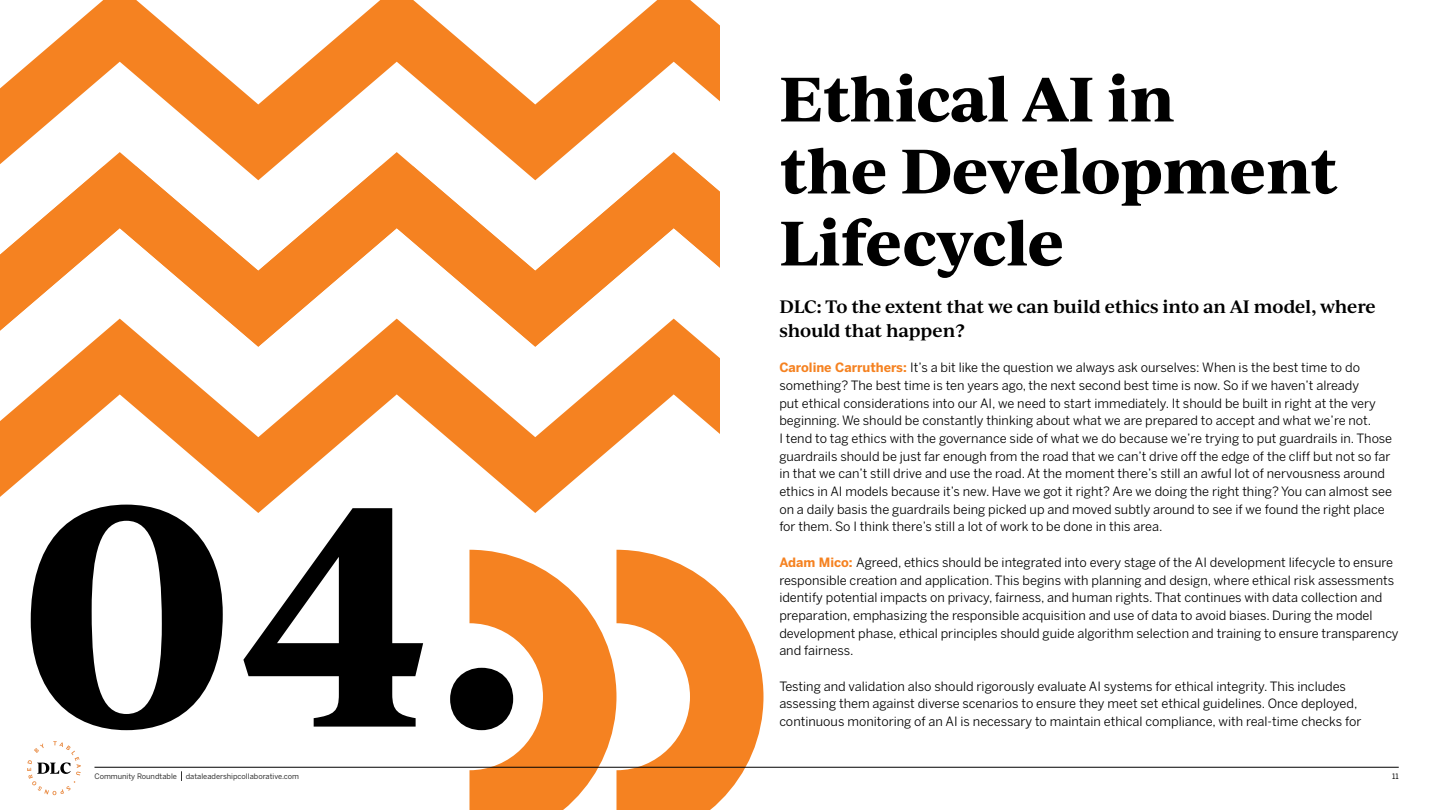
<style>
.page{position:relative;width:1440px;height:810px;background:#fff}
.page>*{position:absolute;margin:0;border:0;box-sizing:border-box;transform-origin:0 0}
.t1{font:700 300px "Ivy Journal";color:#000}
.t2{font:700 60px/72px "Ivy Journal";letter-spacing:-.01em;color:#000}
.t3{font:600 17.25px/23.2px "Ivy Journal";letter-spacing:-.015em;color:#000}
.t4{font:12.75px/17.7px "Benton Sans";color:#000}
.t5{font:7.5px "Benton Sans";color:#333}
.t6{font:7.5px "Benton Sans";color:#000}
.s1{font-weight:700;color:#f58221}
</style>
<div class="page">
<svg style="left:0;top:0;width:720px;height:167px"></svg>
<svg style="left:0;top:167px;width:720px;height:415px"></svg>
<svg style="left:470px;top:550px;width:294px;height:260px"></svg>
<hr style="left:94px;top:767px;width:1305px;height:1px;background:#000">
<svg style="left:27px;top:741px;width:54px;height:54px"></svg>
<h1 class="t1" style="left:17px;top:387px;width:511px">04.</h1>
<h2 class="t2" style="left:779px;top:61px;width:561px">Ethical AI in<br>the Development<br>Lifecycle</h2>
<h3 class="t3" style="left:779px;top:295px;width:598px">DLC: To the extent that we can build ethics into an AI model, where should that happen?</h3>
<p class="t4" style="left:779px;top:359px;width:614px"><span class="s1">Caroline Carruthers:</span> It’s a bit like the question we always ask ourselves: When is the best time to do something? The best time is ten years ago, the next second best time is now. So if we haven’t already<br>put ethical considerations into our AI, we need to start immediately. It should be built in right at the very beginning. We should be constantly thinking about what we are prepared to accept and what we’re not.<br>I tend to tag ethics with the governance side of what we do because we’re trying to put guardrails in. Those guardrails should be just far enough from the road that we can’t drive off the edge of the cliff but not so far in that we can’t still drive and use the road. At the moment there’s still an awful lot of nervousness around ethics in AI models because it’s new. Have we got it right? Are we doing the right thing? You can almost see on a daily basis the guardrails being picked up and moved subtly around to see if we found the right place for them. So I think there’s still a lot of work to be done in this area.</p>
<p class="t4" style="left:779px;top:553px;width:621px"><span class="s1">Adam Mico:</span> Agreed, ethics should be integrated into every stage of the AI development lifecycle to ensure responsible creation and application. This begins with planning and design, where ethical risk assessments identify potential impacts on privacy, fairness, and human rights. That continues with data collection and preparation, emphasizing the responsible acquisition and use of data to avoid biases. During the model development phase, ethical principles should guide algorithm selection and training to ensure transparency and fairness.</p>
<p class="t4" style="left:779px;top:677px;width:584px">Testing and validation also should rigorously evaluate AI systems for ethical integrity. This includes assessing them against diverse scenarios to ensure they meet set ethical guidelines. Once deployed, continuous monitoring of an AI is necessary to maintain ethical compliance, with real-time checks for</p>
<p class="t5" style="left:94px;top:772px;width:206px">Community Roundtable dataleadershipcollaborative.com</p>
<p class="t6" style="left:1392px;top:772px;width:8px">11</p>
</div>
